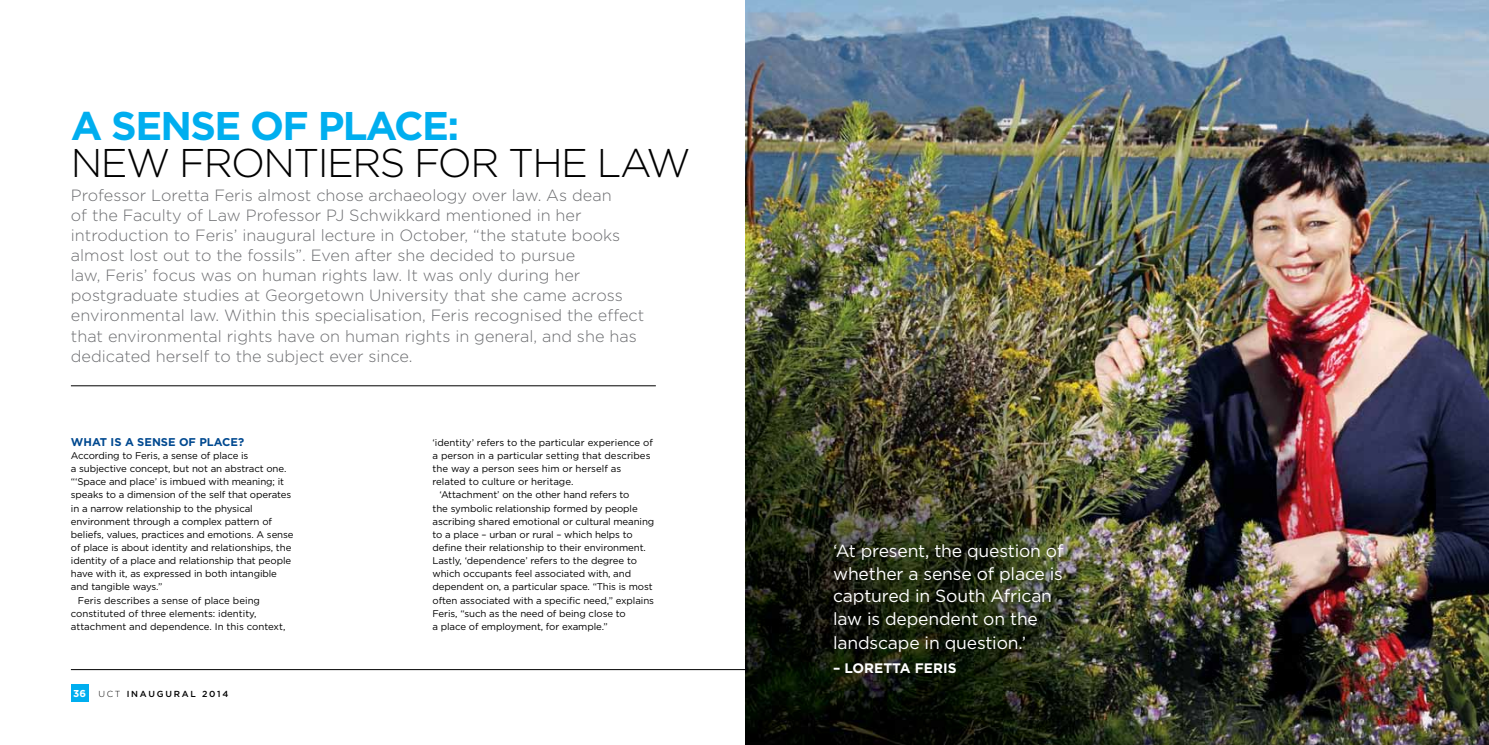
<style>
.page{position:relative;width:1489px;height:745px;background:#fff}
.page>*{position:absolute;margin:0;border:0;box-sizing:border-box;transform-origin:0 0}
.t1{font:300 40px "Gotham";letter-spacing:-.04em;color:#000}
.t2{font:700 40px "Gotham";letter-spacing:-.04em;color:#00aeef}
.t3{font:17.5px/22.9px "Gotham";letter-spacing:-.01em;color:#fff}
.t4{font:300 16.25px/20px "Gotham";color:#6d6e71}
.t5{font:700 13.75px "Gotham";color:#fff}
.t6{font:700 11.25px "Gotham";color:#004990}
.t7{font:9.75px "Gotham";letter-spacing:-.01em;color:#000}
.t8{font:500 8.75px "Gotham";letter-spacing:.2em;color:#000}
.s1{font-weight:700;font-size:10px;color:#fff}
.s2{font-weight:300}
</style>
<div class="page">
<div style="left:71px;top:683px;width:17px;height:18px;background:#00aeef"></div>
<hr style="left:71px;top:668px;width:1346px;height:1px;background:#000">
<img style="left:745px;top:0;width:743px;height:744px">
<hr style="left:71px;top:385px;width:585px;height:1px;background:#000">
<h1 class="t2" style="left:71px;top:103px;width:390px">A SENSE OF PLACE:</h1>
<h1 class="t1" style="left:71px;top:141px;width:611px">new frontiers for the law</h1>
<p class="t4" style="left:71px;top:185px;width:575px">Professor Loretta Feris almost chose archaeology over law. As dean<br>of the Faculty of Law Professor PJ Schwikkard mentioned in her introduction to Feris’ inaugural lecture in October, “the statute books almost lost out to the fossils”. Even after she decided to pursue<br>law, Feris’ focus was on human rights law. It was only during her postgraduate studies at Georgetown U niversity that she came across environmental law. Within this specialisation, Feris recognised the effect that environmental rights have on human rights in general, and she has dedicated herself to the subject ever since.</p>
<p class="t6" style="left:71px;top:435px;width:175px">WHAT IS A SENSE OF PLACE?</p>
<p class="t7" style="left:71px;top:450px;width:179px">According to Feris, a sense of place is</p>
<p class="t7" style="left:71px;top:463px;width:217px">a subjective concept, but not an abstract one.</p>
<p class="t7" style="left:71px;top:476px;width:215px">“‘Space and place’ is imbued with meaning; it</p>
<p class="t7" style="left:71px;top:489px;width:222px">speaks to a dimension of the self that operates</p>
<p class="t7" style="left:71px;top:502px;width:183px">in a narrow relationship to the physical</p>
<p class="t7" style="left:71px;top:515px;width:203px">environment through a complex pattern of</p>
<p class="t7" style="left:71px;top:528px;width:224px">beliefs, values, practices and emotions. A sense</p>
<p class="t7" style="left:71px;top:541px;width:222px">of place is about identity and relationships, the</p>
<p class="t7" style="left:71px;top:555px;width:222px">identity of a place and relationship that people</p>
<p class="t7" style="left:71px;top:568px;width:208px">have with it, as expressed in both intangible</p>
<p class="t7" style="left:71px;top:581px;width:93px">and tangible ways.”</p>
<p class="t7" style="left:78px;top:594px;width:183px">Feris describes a sense of place being</p>
<p class="t7" style="left:71px;top:607px;width:187px">constituted of three elements: identity,</p>
<p class="t7" style="left:71px;top:620px;width:216px">attachment and dependence. In this context,</p>
<p class="t8" style="left:73px;top:688px;width:157px"><span class="s1">36</span> <span class="s2">UCT</span> INAUGURAL 2014</p>
<p class="t7" style="left:432px;top:436px;width:222px">‘identity’ refers to the particular experience of</p>
<p class="t7" style="left:432px;top:450px;width:219px">a person in a particular setting that describes</p>
<p class="t7" style="left:432px;top:463px;width:190px">the way a person sees him or herself as</p>
<p class="t7" style="left:432px;top:476px;width:142px">related to culture or heritage.</p>
<p class="t7" style="left:439px;top:489px;width:191px">‘Attachment’ on the other hand refers to</p>
<p class="t7" style="left:432px;top:502px;width:207px">the symbolic relationship formed by people</p>
<p class="t7" style="left:432px;top:515px;width:223px">ascribing shared emotional or cultural meaning</p>
<p class="t7" style="left:432px;top:528px;width:202px">to a place – urban or rural – which helps to</p>
<p class="t7" style="left:432px;top:542px;width:215px">define their relationship to their environment.</p>
<p class="t7" style="left:432px;top:555px;width:206px">Lastly, ‘dependence’ refers to the degree to</p>
<p class="t7" style="left:432px;top:568px;width:200px">which occupants feel associated with, and</p>
<p class="t7" style="left:432px;top:581px;width:221px">dependent on, a particular space. “This is most</p>
<p class="t7" style="left:432px;top:594px;width:223px">often associated with a specific need,” explains</p>
<p class="t7" style="left:432px;top:607px;width:195px">Feris, “such as the need of being close to</p>
<p class="t7" style="left:432px;top:620px;width:177px">a place of employment, for example.”</p>
<h2 class="t3" style="left:833px;top:539px;width:232px">‘At present, the question of whether a sense of place is captured in South African law is dependent on the landscape in question.’</h2>
<h3 class="t5" style="left:833px;top:659px;width:125px">– LORETTA FERIS</h3>
</div>
